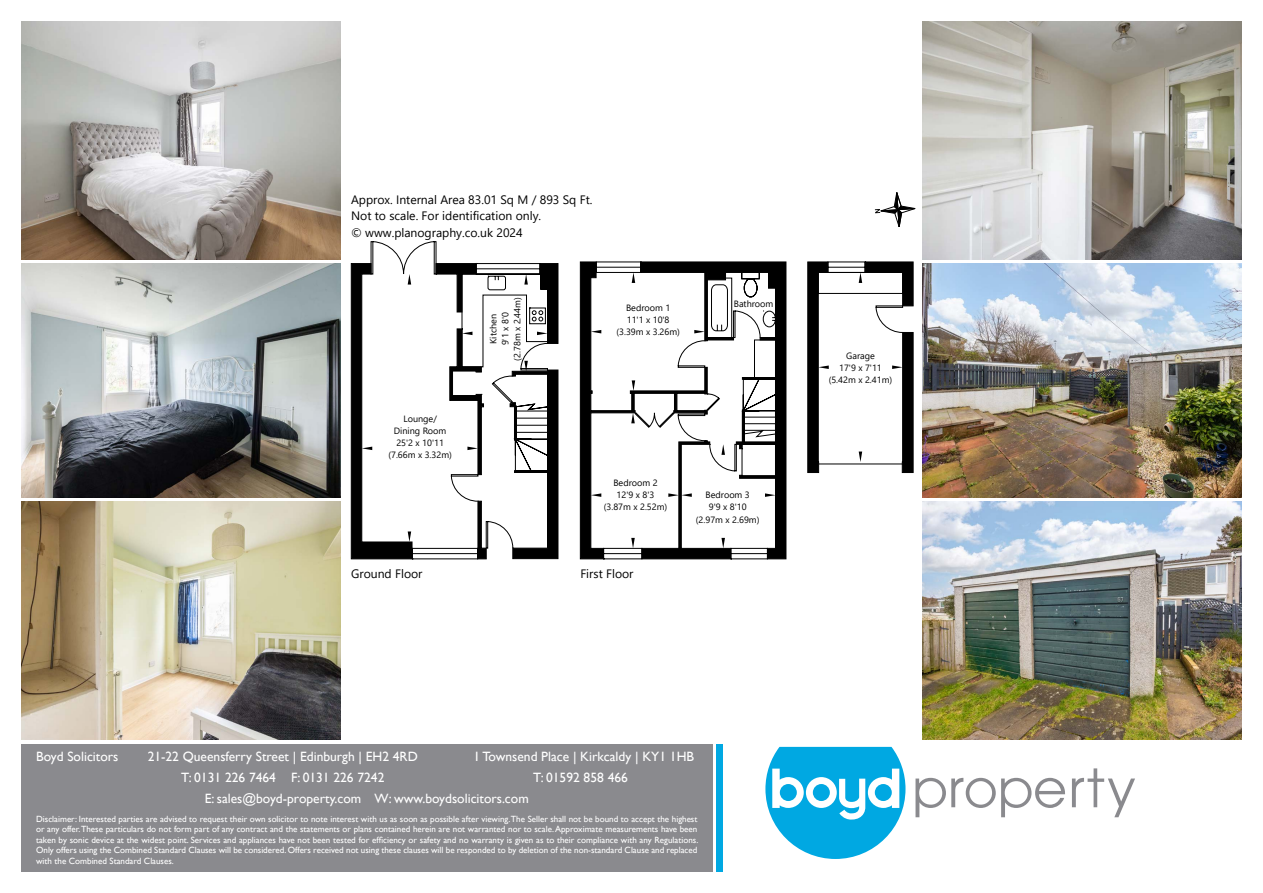
<style>
.page{position:relative;width:1263px;height:893px;background:#fff}
.page>*{position:absolute;margin:0;border:0;box-sizing:border-box;transform-origin:0 0}
.t1{font:13.5px "Gill Sans";color:#fff}
.t2{font:12.15px "Segoe UI";color:#000}
.t3{font:9.15px/12.1px "Segoe UI";color:#000;text-align:center}
.t4{font:9px/10.5px "Gill Sans";color:#fff;text-align:justify}
</style>
<div class="page">
<div style="left:776px;top:262px;width:10px;height:297px;background:#000"></div>
<svg style="left:340px;top:289px;width:436px;height:270px"></svg>
<svg style="left:340px;top:175px;width:436px;height:114px"></svg>
<hr style="left:742px;top:411px;width:3px;height:31px;background:#000">
<hr style="left:743px;top:377px;width:32px;height:3px;background:#000">
<svg style="left:591px;top:272px;width:184px;height:16px"></svg>
<svg style="left:632px;top:380px;width:3px;height:11px"></svg>
<svg style="left:694px;top:330px;width:11px;height:3px"></svg>
<svg style="left:591px;top:330px;width:10px;height:3px"></svg>
<svg style="left:591px;top:493px;width:10px;height:4px"></svg>
<svg style="left:631px;top:413px;width:4px;height:10px"></svg>
<svg style="left:631px;top:538px;width:4px;height:10px"></svg>
<svg style="left:668px;top:493px;width:24px;height:4px"></svg>
<svg style="left:765px;top:493px;width:10px;height:4px"></svg>
<svg style="left:721px;top:444px;width:4px;height:11px"></svg>
<svg style="left:721px;top:538px;width:4px;height:10px"></svg>
<svg style="left:807px;top:261px;width:106px;height:212px"></svg>
<svg style="left:875px;top:192px;width:40px;height:35px"></svg>
<img style="left:21px;top:21px;width:319px;height:238px">
<img style="left:21px;top:264px;width:319px;height:233px">
<img style="left:21px;top:502px;width:319px;height:238px">
<div style="left:716px;top:744px;width:7px;height:128px;background:#00a8e2"></div>
<svg style="left:765px;top:747px;width:140px;height:112px"></svg>
<svg style="left:915px;top:778px;width:150px;height:39px"></svg>
<svg style="left:1072px;top:768px;width:63px;height:49px"></svg>
<img style="left:923px;top:21px;width:319px;height:238px">
<img style="left:923px;top:264px;width:319px;height:233px">
<img style="left:923px;top:502px;width:319px;height:238px">
<div style="left:21px;top:744px;width:691px;height:128px;background:#8a8a8e"></div>
<h2 class="t2" style="left:351px;top:188px;width:243px">Approx. Internal Area 83.01 Sq M / 893 Sq Ft.</h2>
<h2 class="t2" style="left:351px;top:221px;width:173px">© www.planography.co.uk 2024</h2>
<h2 class="t2" style="left:351px;top:205px;width:192px">Not to scale. For identification only.</h2>
<p class="t3" style="left:388px;top:412px;width:65px">Lounge/<br>Dining Room<br>25'2 x 10'11 (7.66m x 3.32m)</p>
<p class="t3" style="left:486px;top:361px;width:65px;rotate:-90deg">Kitchen<br>9'1 x 8'0<br>(2.78m x 2.44m)</p>
<h2 class="t2" style="left:351px;top:562px;width:73px">Ground Floor</h2>
<p class="t3" style="left:616px;top:301px;width:65px">Bedroom 1<br>11'1 x 10'8 (3.39m x 3.26m)</p>
<p class="t3" style="left:734px;top:297px;width:41px">Bathroom</p>
<p class="t3" style="left:604px;top:476px;width:65px">Bedroom 2<br>12'9 x 8'3 (3.87m x 2.52m)</p>
<h2 class="t2" style="left:580px;top:562px;width:55px">First Floor</h2>
<p class="t3" style="left:696px;top:488px;width:65px">Bedroom 3<br>9'9 x 8'10 (2.97m x 2.69m)</p>
<p class="t3" style="left:829px;top:348px;width:65px">Garage<br>17'9 x 7'11 (5.42m x 2.41m)</p>
<h1 class="t1" style="left:36px;top:749px;width:84px">Boyd Solicitors</h1>
<h1 class="t1" style="left:148px;top:749px;width:272px">21-22 Queensferry Street | Edinburgh | EH2 4RD</h1>
<h1 class="t1" style="left:473px;top:749px;width:222px">1 Townsend Place | Kirkcaldy | KY1 1HB</h1>
<h1 class="t1" style="left:181px;top:770px;width:205px">T: 0131 226 7464 F: 0131 226 7242</h1>
<h1 class="t1" style="left:533px;top:770px;width:96px">T: 01592 858 466</h1>
<h1 class="t1" style="left:205px;top:790px;width:325px">E: sales@boyd-property.com W: www.boydsolicitors.com</h1>
<p class="t4" style="left:36px;top:813px;width:664px">Disclaimer: Interested parties are advised to request their own solicitor to note interest with us as soon as possible after viewing. The Seller shall not be bound to accept the highest or any offer. These particulars do not form part of any contract and the statements or plans contained herein are not warranted nor to scale. Approximate measurements have been taken by sonic device at the widest point. Services and appliances have not been tested for efficiency or safety and no warranty is given as to their compliance with any Regulations.<br>Only offers using the Combined Standard Clauses will be considered. Offers received not using these clauses will be responded to by deletion of the non-standard Clause and replaced with the Combined Standard Clauses.</p>
</div>
